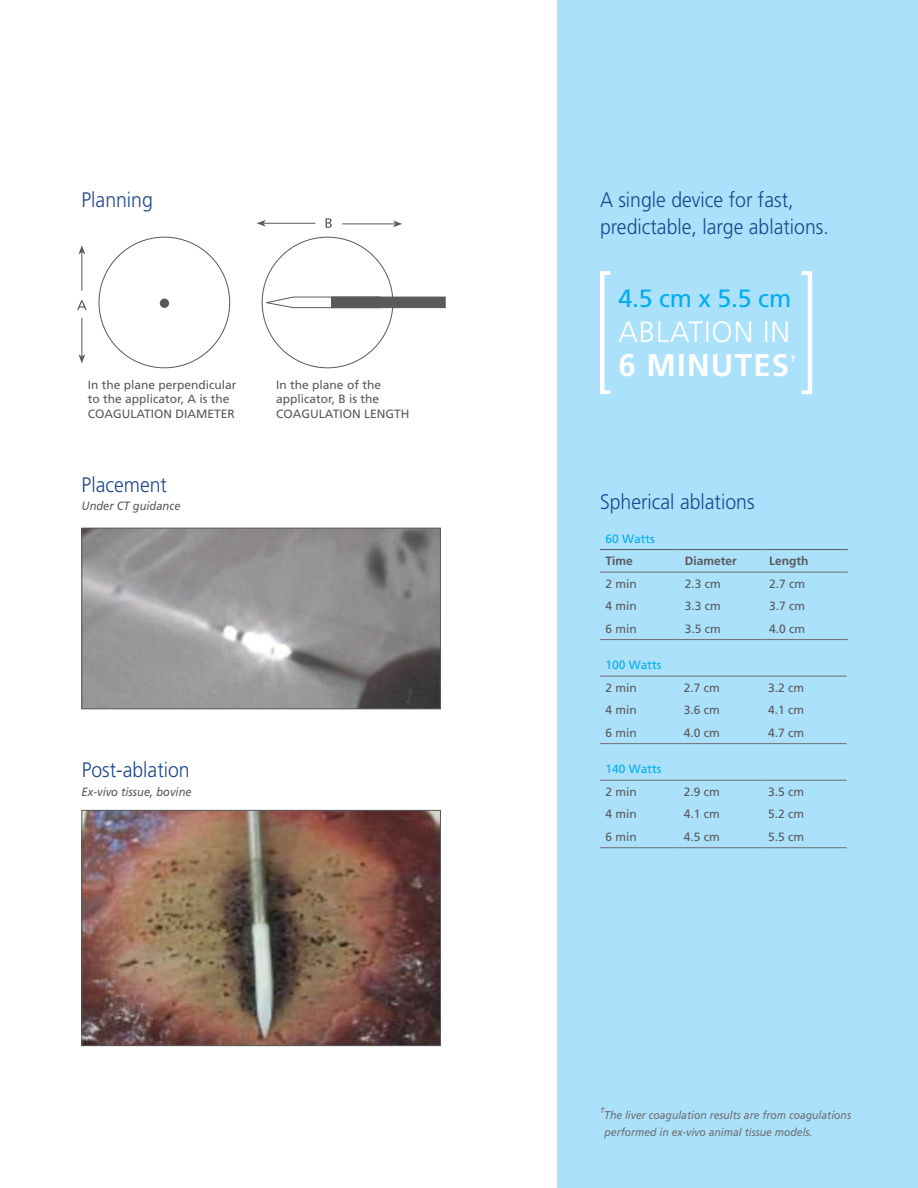
<style>
.page{position:relative;width:918px;height:1188px;background:#fff}
.page>*{position:absolute;margin:0;border:0;box-sizing:border-box;transform-origin:0 0}
.t1{font:700 31.2px "Frutiger LT Std";letter-spacing:.04em;color:#fff}
.t2{font:300 29.4px "Frutiger LT Std";letter-spacing:.03em;color:#fff}
.t3{font:24.9px "Frutiger LT Std";color:#00aeef}
.t4{font:300 21px/27px "Frutiger LT Std";color:#1a468d;scale:.93 1}
.t5{font:12px/14.4px "Frutiger LT Std";color:#58595b}
.t6{font:italic 12px "Frutiger LT Std";color:#58595b;scale:.93 1}
.t7{font:12px "Frutiger LT Std";color:#00aeef}
.t8{font:700 12px "Frutiger LT Std";color:#58595b}
.t9{font:italic 11.25px/16.5px "Frutiger LT Std";color:#6d6e71;scale:.93 1}
.t10{font:700 10.05px "Frutiger LT Std";color:#fff}
.t11{font:italic 9px "Frutiger LT Std";color:#6d6e71;scale:.93 1}
</style>
<div class="page">
<div style="left:558px;top:0;width:360px;height:1188px;background:#abe1fa"></div>
<img style="left:84px;top:530px;width:355px;height:177px">
<div style="left:82px;top:528px;width:359px;height:181px;border:1px solid #58595b"></div>
<img style="left:84px;top:812px;width:355px;height:232px">
<div style="left:82px;top:810px;width:359px;height:236px;border:1px solid #58595b"></div>
<div style="left:160px;top:299px;width:9px;height:9px;background:#58595b;border-radius:50%"></div>
<hr style="left:82px;top:252px;width:1px;height:39px;background:#58595b">
<svg style="left:79px;top:245px;width:6px;height:9px"></svg>
<hr style="left:342px;top:224px;width:53px;height:1px;background:#58595b">
<svg style="left:393px;top:221px;width:9px;height:6px"></svg>
<hr style="left:82px;top:318px;width:1px;height:39px;background:#58595b">
<svg style="left:79px;top:354px;width:6px;height:9px"></svg>
<hr style="left:263px;top:223px;width:52px;height:1px;background:#58595b">
<svg style="left:257px;top:220px;width:9px;height:7px"></svg>
<svg style="left:326px;top:218px;width:6px;height:10px"></svg>
<svg style="left:77px;top:300px;width:10px;height:10px"></svg>
<div style="left:331px;top:297px;width:114px;height:11px;background:#58595b"></div>
<svg style="left:266px;top:297px;width:115px;height:11px"></svg>
<svg style="left:600px;top:271px;width:10px;height:123px"></svg>
<svg style="left:802px;top:271px;width:10px;height:123px"></svg>
<hr style="left:600px;top:639px;width:79px;height:1px;background:#6d6e71">
<hr style="left:679px;top:639px;width:85px;height:1px;background:#6d6e71">
<hr style="left:764px;top:639px;width:84px;height:1px;background:#6d6e71">
<hr style="left:600px;top:572px;width:79px;height:1px;background:#6d6e71">
<hr style="left:679px;top:572px;width:85px;height:1px;background:#6d6e71">
<hr style="left:764px;top:572px;width:84px;height:1px;background:#6d6e71">
<hr style="left:600px;top:549px;width:79px;height:1px;background:#58595b">
<hr style="left:679px;top:549px;width:85px;height:1px;background:#58595b">
<hr style="left:764px;top:549px;width:84px;height:1px;background:#58595b">
<hr style="left:600px;top:743px;width:78px;height:1px;background:#6d6e71">
<hr style="left:678px;top:743px;width:84px;height:1px;background:#6d6e71">
<hr style="left:762px;top:743px;width:85px;height:1px;background:#6d6e71">
<hr style="left:600px;top:676px;width:78px;height:1px;background:#6d6e71">
<hr style="left:678px;top:676px;width:84px;height:1px;background:#6d6e71">
<hr style="left:762px;top:676px;width:85px;height:1px;background:#6d6e71">
<hr style="left:600px;top:847px;width:78px;height:1px;background:#6d6e71">
<hr style="left:678px;top:847px;width:84px;height:1px;background:#6d6e71">
<hr style="left:762px;top:847px;width:85px;height:1px;background:#6d6e71">
<hr style="left:600px;top:780px;width:78px;height:1px;background:#6d6e71">
<hr style="left:678px;top:780px;width:84px;height:1px;background:#6d6e71">
<hr style="left:762px;top:780px;width:85px;height:1px;background:#6d6e71">
<h3 class="t4" style="left:82px;top:186px;width:78px">Planning</h3>
<p class="t5" style="left:88px;top:378px;width:150px">In the plane perpendicular to the applicator, A is the<br>COAGULATION DIAMETER</p>
<p class="t5" style="left:276px;top:378px;width:135px">In the plane of the applicator, B is the<br>COAGULATION LENGTH</p>
<h3 class="t4" style="left:82px;top:471px;width:93px">Placement</h3>
<p class="t6" style="left:82px;top:499px;width:108px">Under CT guidance</p>
<h3 class="t4" style="left:82px;top:756px;width:118px">Post-ablation</h3>
<p class="t6" style="left:82px;top:785px;width:120px">Ex-vivo tissue, bovine</p>
<h3 class="t4" style="left:600px;top:186px;width:248px">A single device for fast, predictable, large ablations.</h3>
<h3 class="t3" style="left:618px;top:284px;width:174px">4.5 cm x 5.5 cm</h3>
<h2 class="t2" style="left:618px;top:315px;width:173px">ABLATION IN</h2>
<h1 class="t1" style="left:618px;top:347px;width:172px">6 MINUTES</h1>
<p class="t10" style="left:791px;top:353px;width:7px">†</p>
<h3 class="t4" style="left:600px;top:489px;width:168px">Spherical ablations</h3>
<p class="t7" style="left:606px;top:532px;width:51px">60 Watts</p>
<p class="t8" style="left:606px;top:554px;width:29px">Time</p>
<p class="t8" style="left:685px;top:554px;width:54px">Diameter</p>
<p class="t8" style="left:769px;top:554px;width:41px">Length</p>
<p class="t5" style="left:606px;top:577px;width:33px">2 min</p>
<p class="t5" style="left:685px;top:577px;width:38px">2.3 cm</p>
<p class="t5" style="left:769px;top:577px;width:38px">2.7 cm</p>
<p class="t5" style="left:606px;top:599px;width:33px">4 min</p>
<p class="t5" style="left:685px;top:599px;width:38px">3.3 cm</p>
<p class="t5" style="left:769px;top:599px;width:38px">3.7 cm</p>
<p class="t5" style="left:606px;top:622px;width:33px">6 min</p>
<p class="t5" style="left:685px;top:622px;width:38px">3.5 cm</p>
<p class="t5" style="left:769px;top:622px;width:38px">4.0 cm</p>
<p class="t7" style="left:606px;top:658px;width:57px">100 Watts</p>
<p class="t5" style="left:606px;top:681px;width:33px">2 min</p>
<p class="t5" style="left:684px;top:681px;width:38px">2.7 cm</p>
<p class="t5" style="left:768px;top:681px;width:38px">3.2 cm</p>
<p class="t5" style="left:606px;top:703px;width:33px">4 min</p>
<p class="t5" style="left:684px;top:703px;width:38px">3.6 cm</p>
<p class="t5" style="left:768px;top:703px;width:38px">4.1 cm</p>
<p class="t5" style="left:606px;top:726px;width:33px">6 min</p>
<p class="t5" style="left:684px;top:726px;width:38px">4.0 cm</p>
<p class="t5" style="left:768px;top:726px;width:38px">4.7 cm</p>
<p class="t7" style="left:606px;top:762px;width:57px">140 Watts</p>
<p class="t5" style="left:606px;top:785px;width:33px">2 min</p>
<p class="t5" style="left:684px;top:785px;width:38px">2.9 cm</p>
<p class="t5" style="left:768px;top:785px;width:38px">3.5 cm</p>
<p class="t5" style="left:606px;top:807px;width:33px">4 min</p>
<p class="t5" style="left:684px;top:807px;width:38px">4.1 cm</p>
<p class="t5" style="left:768px;top:807px;width:38px">5.2 cm</p>
<p class="t5" style="left:606px;top:830px;width:33px">6 min</p>
<p class="t5" style="left:684px;top:830px;width:38px">4.5 cm</p>
<p class="t5" style="left:768px;top:830px;width:38px">5.5 cm</p>
<p class="t11" style="left:600px;top:1105px;width:6px">†</p>
<p class="t9" style="left:604px;top:1107px;width:267px">The liver coagulation results are from coagulations performed in ex-vivo animal tissue models.</p>
</div>
